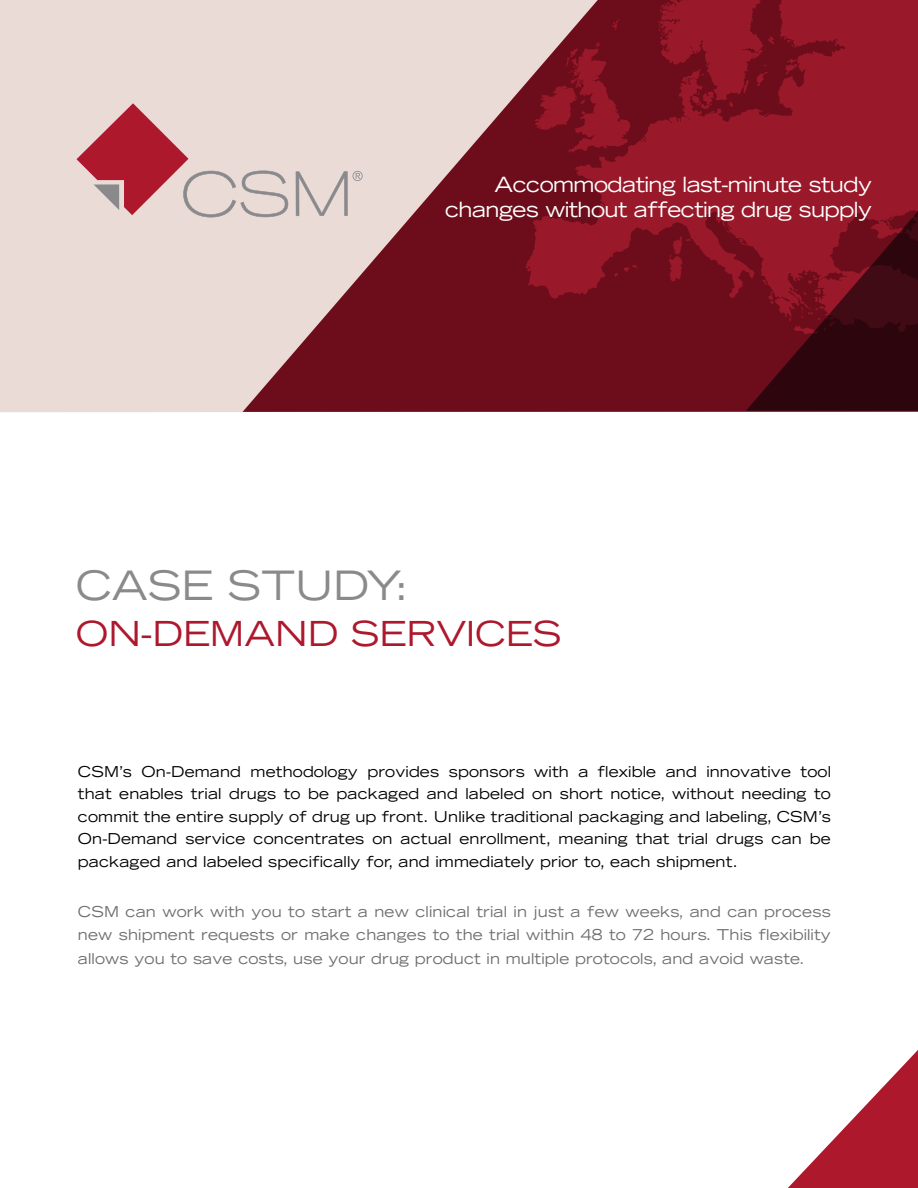
<style>
.page{position:relative;width:918px;height:1188px;background:#fff}
.page>*{position:absolute;margin:0;border:0;box-sizing:border-box;transform-origin:0 0}
.t1{font:expanded 40.5px "Trade Gothic LT Std";color:#8a8a8d}
.t2{font:expanded 34.5px "Trade Gothic LT Std";color:#ad182d}
.t3{font:expanded 21px/25.2px "Trade Gothic LT Std";letter-spacing:-.025em;color:#fff;text-align:right}
.t4{font:expanded 15px/22.5px "Trade Gothic LT Std";letter-spacing:.01em;color:#000;text-align:justify}
.t5{font:expanded 15px/22.5px "Trade Gothic LT Std";letter-spacing:.01em;color:#706f6f}
</style>
<div class="page">
<svg style="left:788px;top:1050px;width:130px;height:138px"></svg>
<div style="left:0;top:0;width:243px;height:412px;background:#eadbd6"></div>
<svg style="left:77px;top:103px;width:166px;height:114px;background:#d29a9e"></svg>
<svg style="left:243px;top:0;width:675px;height:412px;background:#ad787c"></svg>
<svg style="left:526px;top:0;width:392px;height:332px;background:#891928"></svg>
<svg style="left:739px;top:187px;width:179px;height:224px;background:#610d1a"></svg>
<h3 class="t3" style="left:445px;top:172px;width:428px">Accommodating last-minute study changes without affecting drug supply</h3>
<h1 class="t1" style="left:76px;top:559px;width:334px">CASE STUDY:</h1>
<h2 class="t2" style="left:76px;top:611px;width:487px">ON-DEMAND SERVICES</h2>
<p class="t4" style="left:78px;top:760px;width:755px">CSM’s On-Demand methodology provides sponsors with a flexible and innovative tool that enables trial drugs to be packaged and labeled on short notice, without needing to commit the entire supply of drug up front. Unlike traditional packaging and labeling, CSM’s On-Demand service concentrates on actual enrollment, meaning that trial drugs can be packaged and labeled specifically for, and immediately prior to, each shipment.</p>
<p class="t5" style="left:78px;top:900px;width:755px">CSM can work with you to start a new clinical trial in just a few weeks, and can process new shipment requests or make changes to the trial within 48 to 72 hours. This flexibility</p>
<p class="t5" style="left:78px;top:947px;width:728px">allows you to save costs, use your drug product in multiple protocols, and avoid waste.</p>
</div>
